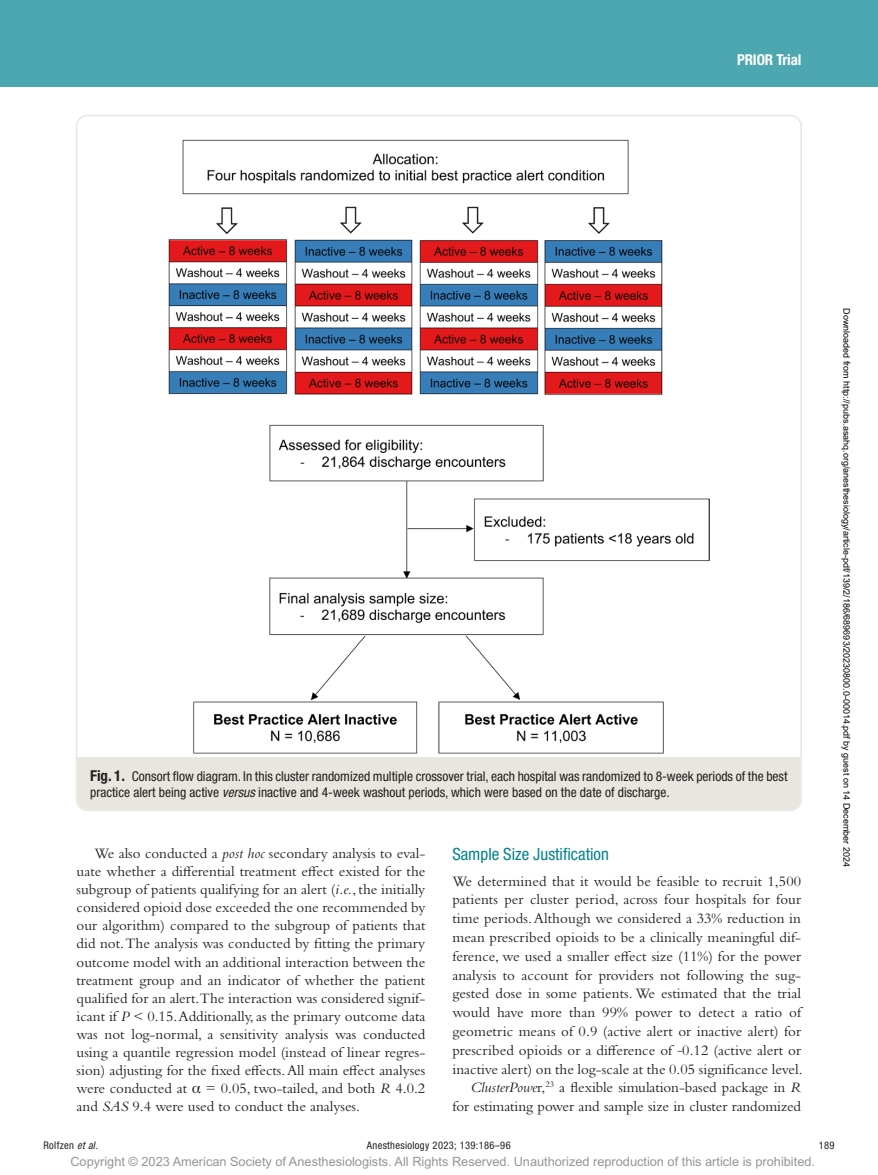
<style>
.page{position:relative;width:878px;height:1175px;background:#fff}
.page>*{position:absolute;margin:0;border:0;box-sizing:border-box;transform-origin:0 0}
.t1{font:condensed 16.8px "Helvetica Neue LT Std";color:#00828e}
.t2{font:15px/18.1px "Bembo Std";letter-spacing:.005em;color:#231f20;text-align:justify}
.t3{font:700 condensed 15px "Helvetica Neue LT Std";letter-spacing:-.01em;color:#fff}
.t4{font:condensed 13.5px/15.8px "Helvetica Neue LT Std";color:#231f20}
.t5{font:12.75px "Arial MT Std";color:#939598}
.t6{font:condensed 10.5px "Helvetica Neue LT Std";letter-spacing:.03em;color:#231f20}
.t7{font:9px "Arial";color:#000}
.s1{font-weight:700;font-size:15px}
.s2{font-style:italic}
.s3{font-family:"Gandhari Unicode"}
</style>
<div class="page">
<div style="left:0;top:0;width:878px;height:86px;background:#4da7b0"></div>
<img style="left:169px;top:140px;width:540px;height:614px">
<div style="left:77px;top:757px;width:723px;height:52px;background:#e9e6df"></div>
<p class="t3" style="left:737px;top:51px;width:66px">PRIOR Trial</p>
<p class="t4" style="left:90px;top:768px;width:699px"><span class="s1">Fig. 1.</span> Consort flow diagram. In this cluster randomized multiple crossover trial, each hospital was randomized to 8-week periods of the best practice alert being active <span class="s2">versus</span> inactive and 4-week washout periods, which were based on the date of discharge.</p>
<p class="t2" style="left:77px;top:844px;width:350px;text-indent:18px">We also conducted a <span class="s2">post hoc</span> secondary analysis to eval&shy;uate whether a differential treatment effect existed for the subgroup of patients qualifying for an alert (<span class="s2">i.e.</span>, the initially considered opioid dose exceeded the one recommended by our algorithm) compared to the subgroup of patients that did not. The analysis was conducted by fitting the primary outcome model with an additional interaction between the treatment group and an indicator of whether the patient qualified for an alert.The interaction was considered signif&shy;icant if <span class="s2">P</span> &lt; 0.15. Additionally, as the primary outcome data was not log-normal, a sensitivity analysis was conducted using a quantile regression model (instead of linear regres&shy;sion) adjusting for the fixed effects. All main effect analyses were conducted at <span class="s3">α</span> = 0.05, two-tailed, and both <span class="s2">R</span> 4.0.2 and <span class="s2">SAS</span> 9.4 were used to conduct the analyses.</p>
<p class="t1" style="left:452px;top:844px;width:158px">Sample Size Justification</p>
<p class="t2" style="left:452px;top:871px;width:352px;line-height:18.8px;text-align:right">We determined that it would be feasible to recruit 1,500 patients per cluster period, across four hospitals for four time periods. Although we considered a 33% reduction in mean prescribed opioids to be a clinically meaningful dif&shy;ference, we used a smaller effect size (11%) for the power analysis to account for providers not following the sug&shy;gested dose in some patients. We estimated that the trial would have more than 99% power to detect a ratio of geometric means of 0.9 (active alert or inactive alert) for prescribed opioids or a difference of <span class="s3">˗</span>0.12 (active alert or inactive alert) on the log-scale at the 0.05 significance level.<br><span class="s2">ClusterPowe</span>r,<sup>23</sup> a flexible simulation-based package in <span class="s2">R </span>for estimating power and sample size in cluster randomized</p>
<p class="t7" style="left:850px;top:308px;width:560px;rotate:90deg">Downloaded from http://pubs.asahq.org/anesthesiology/article-pdf/139/2/186/689693/20230800.0-00014.pdf by guest on 14 December 2024</p>
<p class="t6" style="left:44px;top:1139px;width:56px">Rolfzen <span class="s2">et al.</span></p>
<p class="t6" style="left:367px;top:1139px;width:145px">Anesthesiology 2023; 139:186–96</p>
<p class="t6" style="left:818px;top:1139px;width:17px">189</p>
<p class="t5" style="left:70px;top:1154px;width:746px">Copyright © 2023 American Society of Anesthesiologists. All Rights Reserved. Unauthorized reproduction of this article is prohibited.</p>
</div>
